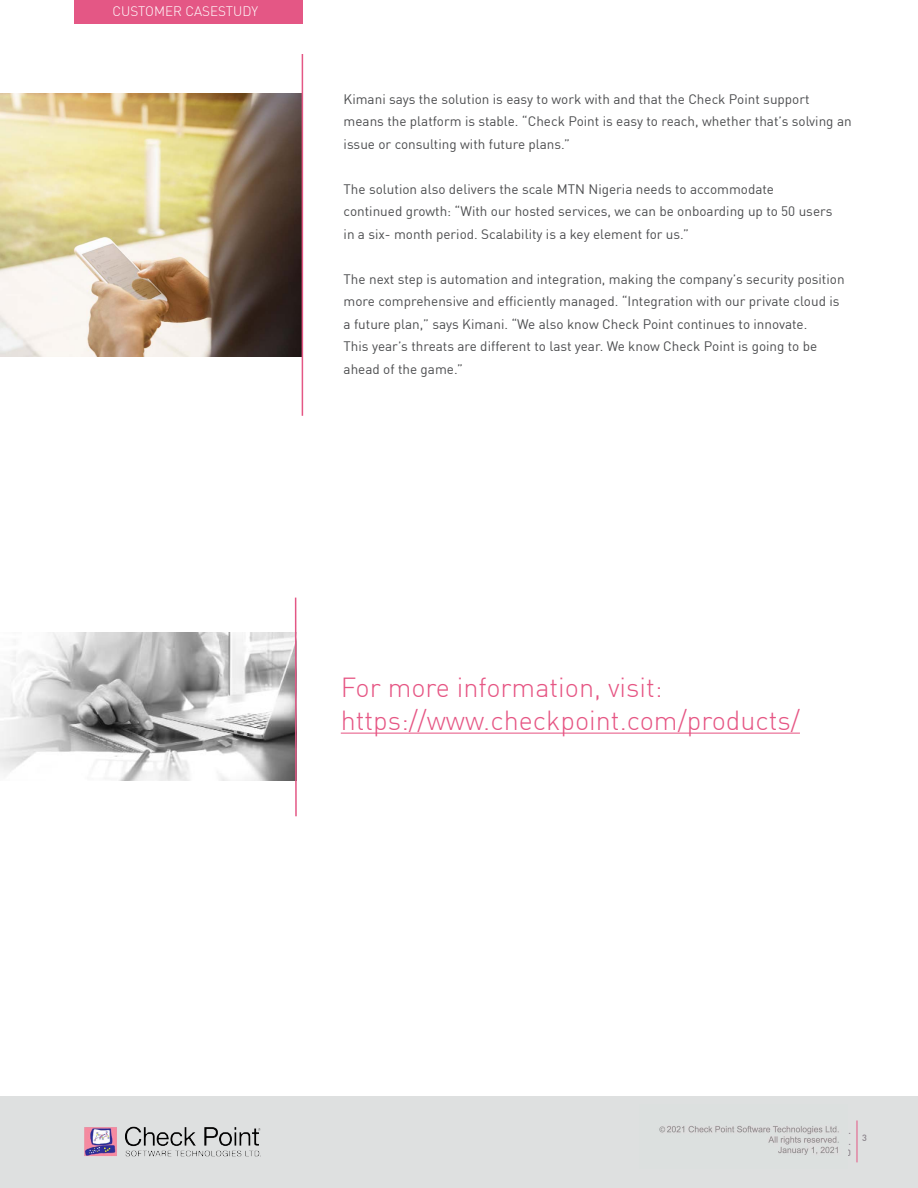
<style>
.page{position:relative;width:918px;height:1188px;background:#fff}
.page>*{position:absolute;margin:0;border:0;box-sizing:border-box;transform-origin:0 0}
.t1{font:300 27px/32.4px "DIN Pro";color:#e65684}
.t2{font:13.5px/22.5px "DIN Pro";color:#4c4d4f}
.t3{font:300 13.5px "DIN Pro";letter-spacing:-.01em;color:#fff}
.t4{font:500 9px "DIN Pro";color:#8b848b}
</style>
<div class="page">
<div style="left:74px;top:0;width:229px;height:24px;background:#e45785"></div>
<img style="left:0;top:633px;width:295px;height:148px">
<hr style="left:295px;top:598px;width:2px;height:218px;background:#e35785">
<img style="left:0;top:94px;width:302px;height:262px">
<div style="left:0;top:1097px;width:918px;height:91px;background:#dee0e0"></div>
<hr style="left:857px;top:1120px;width:1px;height:42px;background:#e35785">
<img style="left:84px;top:1126px;width:177px;height:31px">
<hr style="left:302px;top:54px;width:1px;height:362px;background:#e45785">
<hr style="left:341px;top:733px;width:459px;height:1px;background:#e65684">
<img style="left:659px;top:1125px;width:180px;height:30px">
<p class="t3" style="left:112px;top:1px;width:10px">CUS</p>
<p class="t3" style="left:138px;top:1px;width:56px">TOMER CASES</p>
<p class="t3" style="left:226px;top:1px;width:34px">TU DY</p>
<p class="t2" style="left:344px;top:87px;width:510px">Kimani says the solution is easy to work with and that the Check Point support means the platform is stable. “Check Point is easy to reach, whether that’s solving an issue or consulting with future plans.”</p>
<p class="t2" style="left:344px;top:177px;width:490px">The solution also delivers the scale MTN Nigeria needs to accommodate continued growth: “With our hosted services, we can be onboarding up to 50 users in a six- month period. Scalability is a key element for us.”</p>
<p class="t2" style="left:344px;top:267px;width:503px">The next step is automation and integration, making the company’s security position more comprehensive and efficiently managed. “Integration with our private cloud is a future plan,” says Kimani. “We also know Check Point continues to innovate.<br>This year’s threats are different to last year. We know Check Point is going to be ahead of the game.”</p>
<h1 class="t1" style="left:341px;top:670px;width:461px">For more information, visit: https://www.checkpoint.com/products/</h1>
<p class="t4" style="left:862px;top:1131px;width:6px">3</p>
</div>
